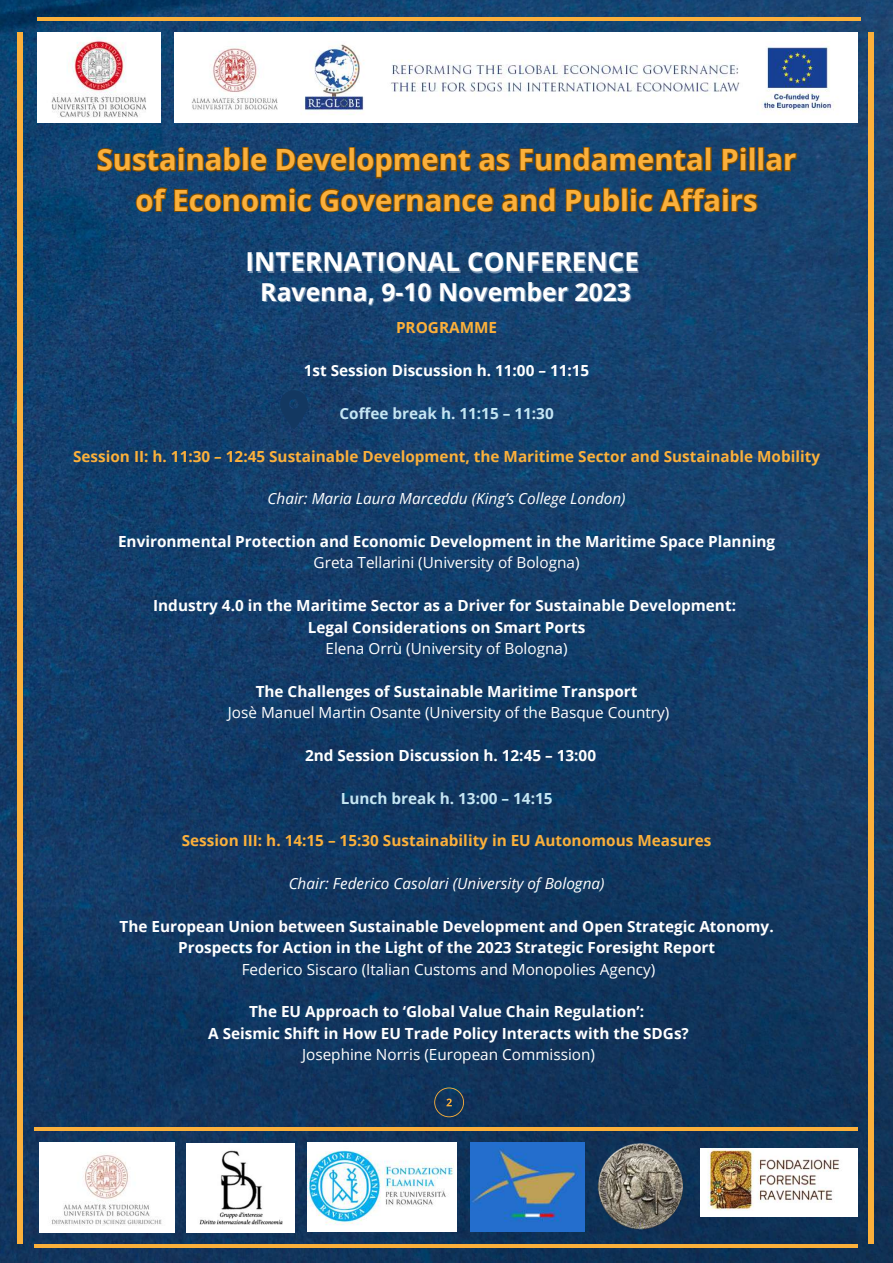
<style>
.page{position:relative;width:893px;height:1263px;background:#fff}
.page>*{position:absolute;margin:0;border:0;box-sizing:border-box;transform-origin:0 0}
.t1{font:700 29.17px/40.5px "Open Sans";color:#fbb03b;text-align:center}
.t2{font:700 26.1px "Open Sans";color:#fff}
.t3{font:700 24.75px "Open Sans";color:#fff}
.t4{font:700 15.3px/21.4px "Open Sans";color:#fff;text-align:center}
.t5{font:15.3px "Open Sans";color:#fff}
.t6{font:700 15.3px "Open Sans";color:#fbb03b}
.t7{font:italic 15.3px "Open Sans";color:#fff}
.t8{font:700 15.3px "Open Sans";color:#c5e6f3}
</style>
<div class="page">
<img style="left:0;top:0;width:893px;height:1263px">
<div style="left:868px;top:33px;width:6px;height:1211px;background:#fbb03b"></div>
<img style="left:308px;top:1142px;width:148px;height:89px">
<img style="left:187px;top:1143px;width:108px;height:89px">
<img style="left:471px;top:1142px;width:113px;height:89px">
<img style="left:700px;top:1149px;width:157px;height:67px">
<img style="left:597px;top:1143px;width:85px;height:86px">
<img style="left:39px;top:1142px;width:135px;height:90px">
<svg style="left:280px;top:390px;width:28px;height:39px"></svg>
<img style="left:37px;top:33px;width:124px;height:89px">
<img style="left:174px;top:33px;width:683px;height:89px">
<hr style="left:34px;top:1127px;width:823px;height:4px;background:#fbb03b">
<hr style="left:34px;top:1244px;width:823px;height:4px;background:#fbb03b">
<hr style="left:37px;top:17px;width:824px;height:3px;background:#fbb03b">
<div style="left:17px;top:33px;width:6px;height:1211px;background:#fbb03b"></div>
<svg style="left:434px;top:1087px;width:30px;height:30px"></svg>
<svg style="left:96px;top:146px;width:702px;height:68px;background:#324550"></svg>
<h1 class="t1" style="left:97px;top:139px;width:701px">Sustainable Development as Fundamental Pillar of Economic Governance and Public Affairs</h1>
<h2 class="t2" style="left:246px;top:244px;width:395px">INTERNATIONAL CONFERENCE</h2>
<h3 class="t3" style="left:260px;top:274px;width:372px">Ravenna, 9-10 November 2023</h3>
<p class="t6" style="left:396px;top:317px;width:103px">PROGRAMME</p>
<p class="t4" style="left:304px;top:359px;width:287px">1st Session Discussion h. 11:00 – 11:15</p>
<p class="t8" style="left:339px;top:402px;width:216px">Coffee break h. 11:15 – 11:30</p>
<p class="t6" style="left:73px;top:445px;width:748px">Session II: h. 11:30 – 12:45 Sustainable Development, the Maritime Sector and Sustainable Mobility</p>
<p class="t7" style="left:267px;top:488px;width:359px">Chair: Maria Laura Marceddu (King’s College London)</p>
<p class="t4" style="left:118px;top:530px;width:658px">Environmental Protection and Economic Development in the Maritime Space Planning</p>
<p class="t5" style="left:314px;top:552px;width:267px">Greta Tellarini (University of Bologna)</p>
<p class="t4" style="left:153px;top:594px;width:584px">Industry 4.0 in the Maritime Sector as a Driver for Sustainable Development:<br>Legal Considerations on Smart Ports</p>
<p class="t5" style="left:325px;top:637px;width:243px">Elena Orrù (University of Bologna)</p>
<p class="t4" style="left:256px;top:680px;width:383px">The Challenges of Sustainable Maritime Transport</p>
<p class="t5" style="left:228px;top:702px;width:443px">Josè Manuel Martin Osante (University of the Basque Country)</p>
<p class="t4" style="left:305px;top:744px;width:292px">2nd Session Discussion h. 12:45 – 13:00</p>
<p class="t8" style="left:341px;top:787px;width:213px">Lunch break h. 13:00 – 14:15</p>
<p class="t6" style="left:182px;top:830px;width:531px">Session III: h. 14:15 – 15:30 Sustainability in EU Autonomous Measures</p>
<p class="t7" style="left:289px;top:873px;width:317px">Chair: Federico Casolari (University of Bologna)</p>
<p class="t4" style="left:119px;top:915px;width:656px">The European Union between Sustainable Development and Open Strategic Atonomy.<br>Prospects for Action in the Light of the 2023 Strategic Foresight Report</p>
<p class="t5" style="left:242px;top:958px;width:415px">Federico Siscaro (Italian Customs and Monopolies Agency)</p>
<p class="t4" style="left:208px;top:1001px;width:482px">The EU Approach to ‘Global Value Chain Regulation’:<br>A Seismic Shift in How EU Trade Policy Interacts with the SDGs?</p>
<p class="t5" style="left:302px;top:1044px;width:294px">Josephine Norris (European Commission)</p>
</div>
